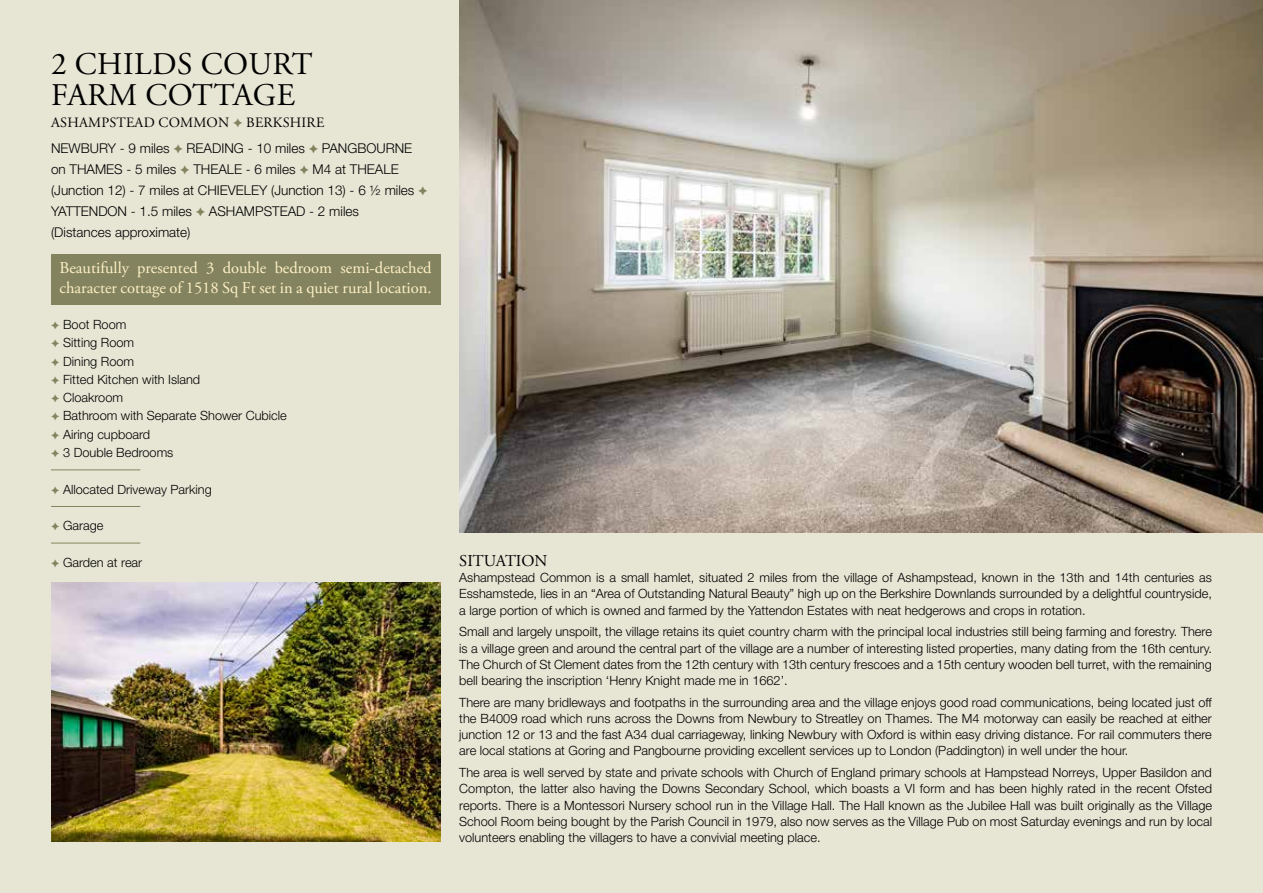
<style>
.page{position:relative;width:1263px;height:893px;background:#e7e6d5}
.page>*{position:absolute;margin:0;border:0;box-sizing:border-box;transform-origin:0 0}
.t1{font:31.5px/31.5px "Adobe Garamond Pro";letter-spacing:.015em;color:#000}
.t2{font:16.5px/19.8px "Adobe Garamond Pro";color:#fff0c5}
.t3{font:16.5px "Adobe Garamond Pro";color:#000}
.t4{font:14.25px "Adobe Garamond Pro";letter-spacing:.015em;color:#000}
.t5{font:300 13.5px/21px "Helvetica Neue LT Std";color:#000}
.t6{font:300 12.75px/16.2px "Helvetica Neue LT Std";color:#000;text-align:justify}
.s1{color:#83845f}
</style>
<div class="page">
<img style="left:459px;top:0;width:804px;height:533px">
<div style="left:51px;top:254px;width:389px;height:50px;background:#83845f"></div>
<hr style="left:51px;top:469px;width:89px;height:1px;background:#83845f">
<hr style="left:51px;top:506px;width:89px;height:1px;background:#83845f">
<hr style="left:51px;top:543px;width:89px;height:1px;background:#83845f">
<img style="left:51px;top:583px;width:389px;height:259px">
<h1 class="t1" style="left:51px;top:49px;width:263px">2 CHILDS COURT<br>FARM COTTAGE</h1>
<p class="t4" style="left:51px;top:114px;width:275px">ASHAMPSTEAD COMMON BERKSHIRE</p>
<p class="t5" style="left:51px;top:138px;width:120px">NEWBURY - 9 miles</p>
<p class="t5" style="left:187px;top:138px;width:120px">READING - 10 miles</p>
<p class="t5" style="left:322px;top:138px;width:92px">PANGBOURNE</p>
<p class="t5" style="left:51px;top:159px;width:127px">on THAMES - 5 miles</p>
<p class="t5" style="left:193px;top:159px;width:104px">THEALE - 6 miles</p>
<p class="t5" style="left:51px;top:159px;width:365px;text-indent:262px">M4 at THEALE (Junction 12) - 7 miles at CHIEVELEY (Junction 13) - 6 ½ miles<br>YATTENDON - 1.5 miles</p>
<p class="t5" style="left:209px;top:201px;width:152px">ASHAMPSTEAD - 2 miles</p>
<p class="t5" style="left:51px;top:222px;width:141px">(Distances approximate)</p>
<p class="t2" style="left:60px;top:258px;width:374px">Beautifully presented 3 double bedroom semi-detached character cottage of 1518 Sq Ft set in a quiet rural location.</p>
<p class="t6" style="left:51px;top:315px;width:237px;line-height:18.3px;text-align:left"><span class="s1">✦</span> Boot Room<br><span class="s1">✦</span> Sitting Room<br><span class="s1">✦</span> Dining Room<br><span class="s1">✦</span> Fitted Kitchen with Island<br><span class="s1">✦</span> Cloakroom<br><span class="s1">✦</span> Bathroom with Separate Shower Cubicle <span class="s1">✦</span> Airing cupboard<br><span class="s1">✦</span> 3 Double Bedrooms</p>
<p class="t6" style="left:51px;top:481px;width:162px"><span class="s1">✦</span> Allocated Driveway Parking</p>
<p class="t6" style="left:51px;top:517px;width:54px"><span class="s1">✦</span> Garage</p>
<p class="t6" style="left:51px;top:554px;width:93px"><span class="s1">✦</span> Garden at rear</p>
<p class="t3" style="left:459px;top:551px;width:90px">SITUATION</p>
<p class="t6" style="left:459px;top:569px;width:754px">Ashampstead Common is a small hamlet, situated 2 miles from the village of Ashampstead, known in the 13th and 14th centuries as Esshamstede, lies in an “Area of Outstanding Natural Beauty” high up on the Berkshire Downlands surrounded by a delightful countryside, a large portion of which is owned and farmed by the Yattendon Estates with neat hedgerows and crops in rotation.</p>
<p class="t6" style="left:459px;top:623px;width:754px">Small and largely unspoilt, the village retains its quiet country charm with the principal local industries still being farming and forestry. There is a village green and around the central part of the village are a number of interesting listed properties, many dating from the 16th century.<br>The Church of St Clement dates from the 12th century with 13th century frescoes and a 15th century wooden bell turret, with the remaining bell bearing the inscription ‘Henry Knight made me in 1662’.</p>
<p class="t6" style="left:459px;top:694px;width:754px">There are many bridleways and footpaths in the surrounding area and the village enjoys good road communications, being located just off the B4009 road which runs across the Downs from Newbury to Streatley on Thames. The M4 motorway can easily be reached at either junction 12 or 13 and the fast A34 dual carriageway, linking Newbury with Oxford is within easy driving distance. For rail commuters there are local stations at Goring and Pangbourne providing excellent services up to London (Paddington) in well under the hour.</p>
<p class="t6" style="left:459px;top:764px;width:754px">The area is well served by state and private schools with Church of England primary schools at Hampstead Norreys, Upper Basildon and Compton, the latter also having the Downs Secondary School, which boasts a VI form and has been highly rated in the recent Ofsted reports. There is a Montessori Nursery school run in the Village Hall. The Hall known as the Jubilee Hall was built originally as the Village School Room being bought by the Parish Council in 1979, also now serves as the Village Pub on most Saturday evenings and run by local volunteers enabling the villagers to have a convivial meeting place.</p>
</div>
